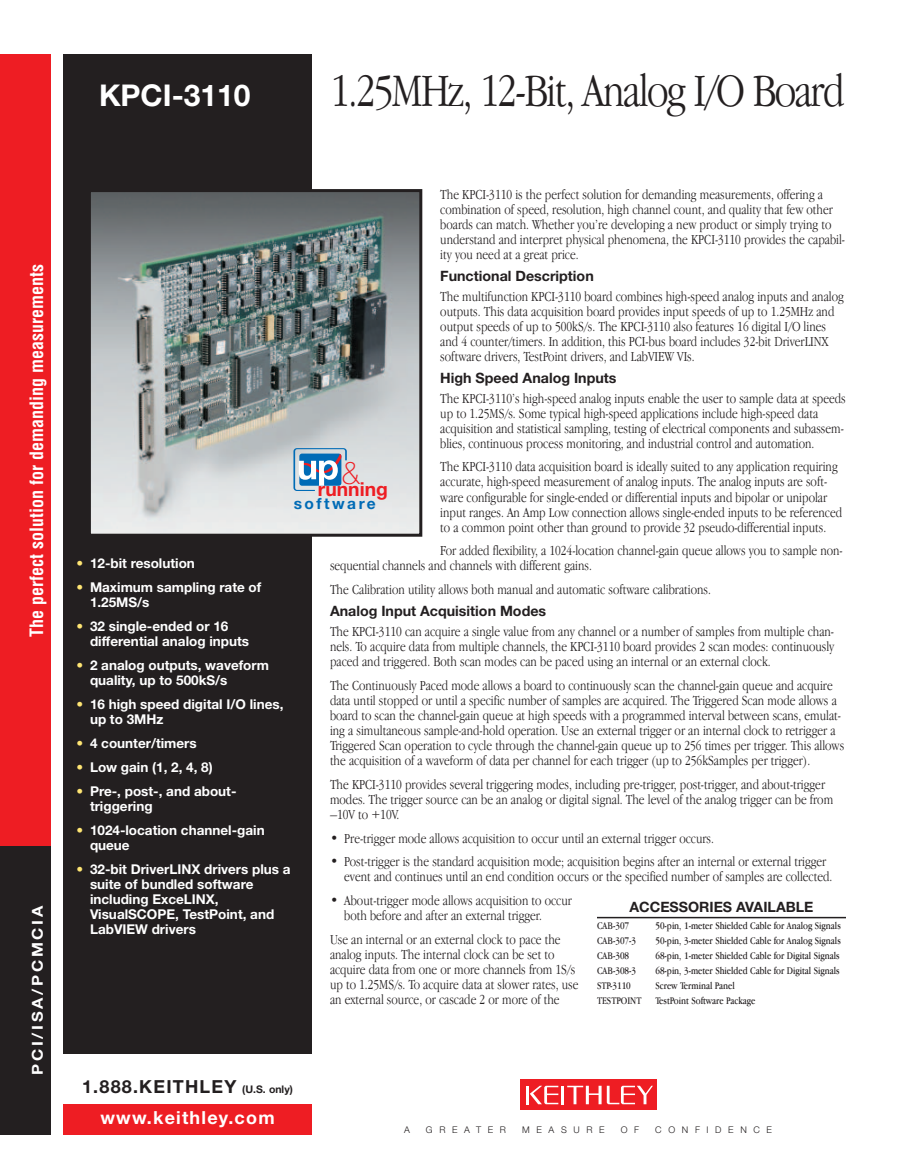
<style>
.page{position:relative;width:918px;height:1175px;background:#fff}
.page>*{position:absolute;margin:0;border:0;box-sizing:border-box;transform-origin:0 0}
.t1{font:300 condensed 48px "Garamond IT Cby BT";letter-spacing:-.03em;color:#231f20}
.t2{font:100 31.5px "Helvetica Neue";color:#ee1d23}
.t3{font:700 30px "Helvetica Neue";color:#fff}
.t4{font:700 19.2px "Helvetica Neue";color:#ee1d23}
.t5{font:700 condensed 18px "Helvetica";color:#fff}
.t6{font:700 18px "Helvetica Neue";letter-spacing:.065em;color:#231f20}
.t7{font:700 18px "Helvetica Neue";letter-spacing:.065em;color:#fff}
.t8{font:700 15.6px "Helvetica Neue";letter-spacing:.16em;color:#006bb6}
.t9{font:700 15px "Helvetica Neue";letter-spacing:.165em;color:#fff;scale:1.1 1}
.t10{font:300 condensed 14.25px/15px "Garamond IT Cby BT";color:#231f20}
.t11{font:700 14.25px "Helvetica Neue";color:#231f20}
.t12{font:700 13.5px/15px "Helvetica Neue";color:#fff}
.t13{font:condensed 10.5px "Garamond IT Cby BT";color:#231f20}
.t14{font:300 9.15px "Helvetica Neue";letter-spacing:.725em;color:#231f20}
.s1{color:#ffe674}
.s2{font-size:10.5px}
</style>
<div class="page">
<div style="left:63px;top:1104px;width:249px;height:30px;background:#ee1d23"></div>
<div style="left:520px;top:1079px;width:137px;height:31px;background:#ee1d23"></div>
<hr style="left:561px;top:1085px;width:3px;height:19px;background:#fff">
<svg style="left:527px;top:1085px;width:31px;height:19px"></svg>
<svg style="left:567px;top:1085px;width:86px;height:19px"></svg>
<div style="left:0;top:54px;width:51px;height:792px;background:#ee1d23"></div>
<div style="left:0;top:846px;width:51px;height:288px;background:#231f20"></div>
<div style="left:63px;top:54px;width:249px;height:999px;background:#231f20"></div>
<img style="left:92px;top:193px;width:326px;height:339px">
<div style="left:88px;top:189px;width:334px;height:347px;border:3px solid #231f20"></div>
<svg style="left:293px;top:448px;width:55px;height:43px;background:#89afce"></svg>
<hr style="left:597px;top:916px;width:249px;height:2px;background:#231f20">
<p class="t5" style="left:26px;top:636px;width:374px;rotate:-90deg">The perfect solution for demanding measurements</p>
<p class="t9" style="left:32px;top:1075px;width:156px;rotate:-90deg">PCI/ISA/PCMCIA</p>
<h3 class="t3" style="left:99px;top:84px;width:153px">KPCI-3110</h3>
<h1 class="t1" style="left:331px;top:73px;width:516px">1.25MHz, 12-Bit, Analog I/O Board</h1>
<p class="t10" style="left:440px;top:188px;width:406px">The KPCI-3110 is the perfect solution for demanding measurements, offering a combination of speed, resolution, high channel count, and quality that few other boards can match. Whether you’re developing a new product or simply trying to understand and interpret physical phenomena, the KPCI-3110 provides the capabil&shy;ity you need at a great price.</p>
<p class="t11" style="left:440px;top:271px;width:155px">Functional Description</p>
<p class="t10" style="left:440px;top:290px;width:405px">The multifunction KPCI-3110 board combines high-speed analog inputs and analog outputs. This data acquisition board provides input speeds of up to 1.25MHz and output speeds of up to 500kS/s. The KPCI-3110 also features 16 digital I/O lines and 4 counter/timers. In addition, this PCI-bus board includes 32-bit DriverLINX software drivers, TestPoint drivers, and LabVIEW VIs.</p>
<p class="t11" style="left:440px;top:373px;width:178px">High Speed Analog Inputs</p>
<p class="t10" style="left:440px;top:392px;width:407px">The KPCI-3110’s high-speed analog inputs enable the user to sample data at speeds up to 1.25MS/s. Some typical high-speed applications include high-speed data acquisition and statistical sampling, testing of electrical components and subassem&shy;blies, continuous process monitoring, and industrial control and automation.</p>
<p class="t10" style="left:440px;top:460px;width:403px">The KPCI-3110 data acquisition board is ideally suited to any application requiring accurate, high-speed measurement of analog inputs. The analog inputs are soft&shy;ware configurable for single-ended or differential inputs and bipolar or unipolar input ranges. An Amp Low connection allows single-ended inputs to be referenced to a common point other than ground to provide 32 pseudo-differential inputs.</p>
<p class="t10" style="left:330px;top:544px;width:514px;text-indent:110px">For added flexibility, a 1024-location channel-gain queue allows you to sample non&shy;sequential channels and channels with different gains.</p>
<p class="t10" style="left:330px;top:583px;width:383px">The Calibration utility allows both manual and automatic software calibrations.</p>
<p class="t11" style="left:330px;top:606px;width:218px">Analog Input Acquisition Modes</p>
<p class="t10" style="left:330px;top:625px;width:506px;text-align:justify">The KPCI-3110 can acquire a single value from any channel or a number of samples from multiple chan&shy;nels. To acquire data from multiple channels, the KPCI-3110 board provides 2 scan modes: continuously paced and triggered. Both scan modes can be paced using an internal or an external clock.</p>
<p class="t10" style="left:330px;top:679px;width:516px">The Continuously Paced mode allows a board to continuously scan the channel-gain queue and acquire data until stopped or until a specific number of samples are acquired. The Triggered Scan mode allows a board to scan the channel-gain queue at high speeds with a programmed interval between scans, emulat&shy;ing a simultaneous sample-and-hold operation. Use an external trigger or an internal clock to retrigger a Triggered Scan operation to cycle through the channel-gain queue up to 256 times per trigger. This allows the acquisition of a waveform of data per channel for each trigger (up to 256kSamples per trigger).</p>
<p class="t10" style="left:330px;top:778px;width:505px">The KPCI-3110 provides several triggering modes, including pre-trigger, post-trigger, and about-trigger modes. The trigger source can be an analog or digital signal. The level of the analog trigger can be from –10V to +10V.</p>
<p class="t10" style="left:330px;top:831px;width:386px">• Pre-trigger mode allows acquisition to occur until an external trigger occurs.</p>
<p class="t10" style="left:344px;top:855px;width:490px;text-indent:-14px">• Post-trigger is the standard acquisition mode; acquisition begins after an internal or external trigger event and continues until an end condition occurs or the specified number of samples are collected.</p>
<p class="t10" style="left:344px;top:894px;width:229px;text-indent:-14px">• About-trigger mode allows acquisition to occur both before and after an external trigger.</p>
<p class="t10" style="left:330px;top:933px;width:250px">Use an internal or an external clock to pace the analog inputs. The internal clock can be set to acquire data from one or more channels from 1S/s up to 1.25MS/s. To acquire data at slower rates, use an external source, or cascade 2 or more of the</p>
<h2 class="t2" style="left:341px;top:462px;width:20px">&amp;</h2>
<p class="t8" style="left:294px;top:497px;width:83px">software</p>
<h3 class="t4" style="left:318px;top:482px;width:71px">running</h3>
<p class="t12" style="left:76px;top:557px;width:120px"><span class="s1">•</span> 12-bit resolution</p>
<p class="t12" style="left:90px;top:581px;width:173px;text-indent:-14px"><span class="s1">•</span> Maximum sampling rate of<br>1.25MS/s</p>
<p class="t12" style="left:90px;top:620px;width:161px;text-indent:-14px"><span class="s1">•</span> 32 single-ended or 16 differential analog inputs</p>
<p class="t12" style="left:90px;top:659px;width:180px;text-indent:-14px"><span class="s1">•</span> 2 analog outputs, waveform quality, up to 500kS/s</p>
<p class="t12" style="left:90px;top:698px;width:195px;text-indent:-14px"><span class="s1">•</span> 16 high speed digital I/O lines, up to 3MHz</p>
<p class="t12" style="left:76px;top:737px;width:122px"><span class="s1">•</span> 4 counter/timers</p>
<p class="t12" style="left:76px;top:761px;width:138px"><span class="s1">•</span> Low gain (1, 2, 4, 8)</p>
<p class="t12" style="left:90px;top:785px;width:148px;text-indent:-14px"><span class="s1">•</span> Pre-, post-, and about&shy;triggering</p>
<p class="t12" style="left:90px;top:824px;width:176px;text-indent:-14px"><span class="s1">•</span> 1024-location channel-gain queue</p>
<p class="t12" style="left:90px;top:863px;width:202px;text-indent:-14px"><span class="s1">•</span> 32-bit DriverLINX drivers plus a suite of bundled software including ExceLINX,<br>VisualSCOPE, TestPoint, and<br>LabVIEW drivers</p>
<p class="t11" style="left:630px;top:902px;width:185px">ACCESSORIES AVAILABLE</p>
<p class="t13" style="left:597px;top:921px;width:34px">CAB-307</p>
<p class="t13" style="left:655px;top:921px;width:187px">50-pin, 1-meter Shielded Cable for Analog Signals</p>
<p class="t13" style="left:597px;top:936px;width:41px">CAB-307-3</p>
<p class="t13" style="left:655px;top:936px;width:187px">50-pin, 3-meter Shielded Cable for Analog Signals</p>
<p class="t13" style="left:597px;top:951px;width:34px">CAB-308</p>
<p class="t13" style="left:655px;top:951px;width:186px">68-pin, 1-meter Shielded Cable for Digital Signals</p>
<p class="t13" style="left:597px;top:966px;width:41px">CAB-308-3</p>
<p class="t13" style="left:655px;top:966px;width:186px">68-pin, 3-meter Shielded Cable for Digital Signals</p>
<p class="t13" style="left:597px;top:981px;width:35px">STP-3110</p>
<p class="t13" style="left:656px;top:981px;width:81px">Screw Terminal Panel</p>
<p class="t13" style="left:597px;top:996px;width:46px">TESTPOINT</p>
<p class="t13" style="left:655px;top:996px;width:102px">TestPoint Software Package</p>
<p class="t6" style="left:82px;top:1080px;width:212px">1.888.KEITHLEY <span class="s2">(U.S. only)</span></p>
<p class="t7" style="left:100px;top:1111px;width:176px">www.keithley.com</p>
<p class="t14" style="left:404px;top:1126px;width:7px">A</p>
<p class="t14" style="left:426px;top:1126px;width:82px">GREATER</p>
<p class="t14" style="left:522px;top:1126px;width:84px">MEASURE</p>
<p class="t14" style="left:621px;top:1126px;width:20px">O F</p>
<p class="t14" style="left:655px;top:1126px;width:118px">CONFIDENCE</p>
</div>
